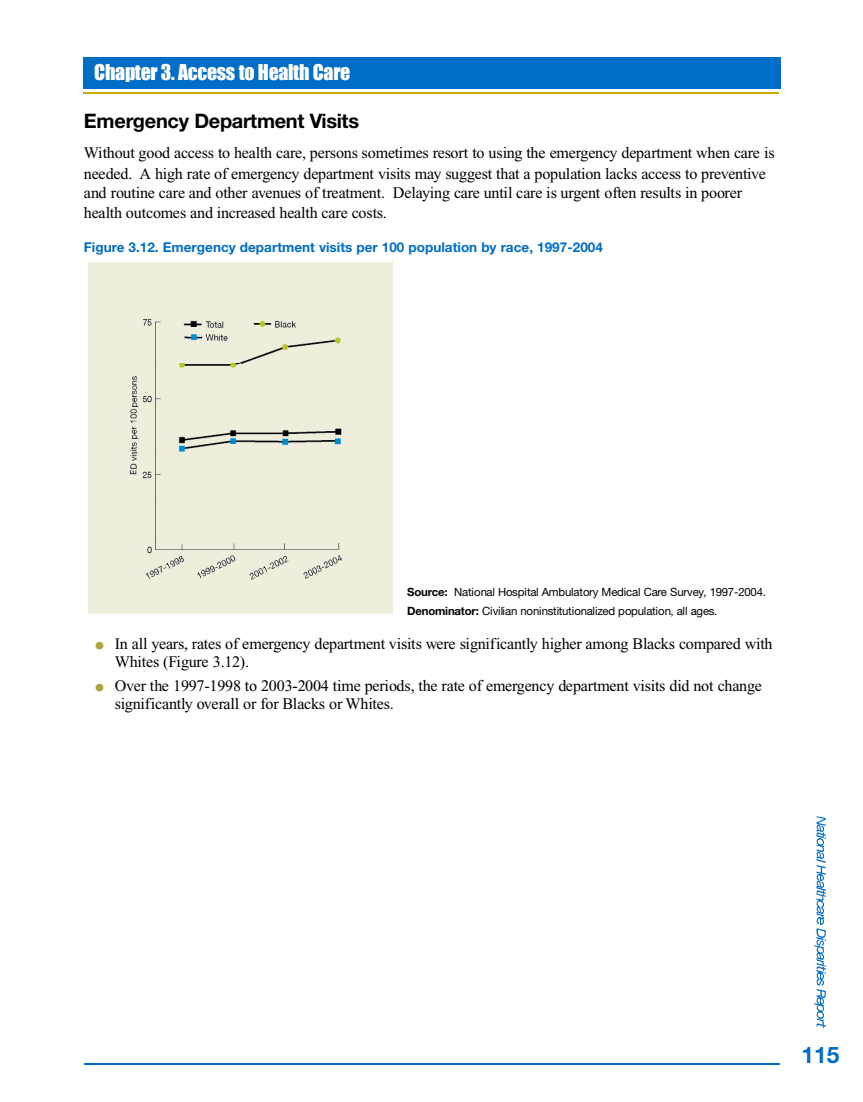
<style>
.page{position:relative;width:863px;height:1102px;background:#fff}
.page>*{position:absolute;margin:0;border:0;box-sizing:border-box;transform-origin:0 0}
.t1{font:700 22.8px "Helvetica Neue";color:#006dc6}
.t2{font:19.95px "Impact";letter-spacing:-.015em;color:#fff}
.t3{font:700 19.95px "Helvetica Neue";letter-spacing:-.015em;color:#000}
.t4{font:16.05px/20px "Times New Roman";letter-spacing:-.015em;color:#000}
.t5{font:700 13.5px "Helvetica Neue";color:#006dc6}
.t6{font:11.4px/19.2px "Helvetica Neue";letter-spacing:-.015em;color:#000}
.s1{font-weight:700}
.s2{font-size:31.35px;color:#aca53e}
</style>
<div class="page">
<svg style="left:814px;top:816px;width:12px;height:210px"></svg>
<hr style="left:84px;top:92px;width:695px;height:1px;background:#c0af00">
<hr style="left:84px;top:1062px;width:695px;height:2px;background:#006dc6">
<div style="left:84px;top:57px;width:694px;height:32px;background:#006dc6"></div>
<div style="left:89px;top:262px;width:304px;height:351px;background:#efeedd"></div>
<img style="left:143px;top:319px;width:198px;height:44px">
<img style="left:130px;top:363px;width:212px;height:217px">
<p class="t2" style="left:94px;top:60px;width:258px">Chapter 3. Access to Health Care</p>
<p class="t2" style="left:91px;top:60px;width:83px">H ig h lig h t s</p>
<p class="t3" style="left:84px;top:114px;width:277px">Emergency Department Vis its</p>
<p class="t4" style="left:84px;top:144px;width:692px">Without good access to health care, persons sometimes resort to using the emerg e n cy department when care is needed. A high rate of emerg e n cy department visits may suggest that a population lacks access to preve n tive and routine care and other avenues of treatment. Delaying care until care is urgent often results in poorer health outcomes and increased health care costs.</p>
<p class="t5" style="left:84px;top:242px;width:521px">Figure 3.12. Emergency department visits per 100 population by race, 1997-2004</p>
<p class="t6" style="left:407px;top:583px;width:360px"><span class="s1">S o u rc e :</span> National Hospital Ambulatory Medical Care Survey, 1997-2004.<br><span class="s1">D e n o m in a to r:</span> Civilian noninstitutionalized population, all ages.</p>
<p class="t4" style="left:115px;top:635px;width:659px;line-height:18.5px;text-indent:-21px"><span class="s2">•</span> In all years, rates of emerg e n cy department visits were signific a n tly higher among Blacks compared with<br>Whites (Figure 3.12).</p>
<p class="t4" style="left:115px;top:677px;width:649px;line-height:18.5px;text-indent:-21px"><span class="s2">•</span> O ver the 1997-1998 to 2003-2004 time periods, the rate of emerg e n cy department visits did not change s ig n ific a n tly overall or for Blacks or W h ite s .</p>
<h1 class="t1" style="left:801px;top:1046px;width:40px">115</h1>
</div>
